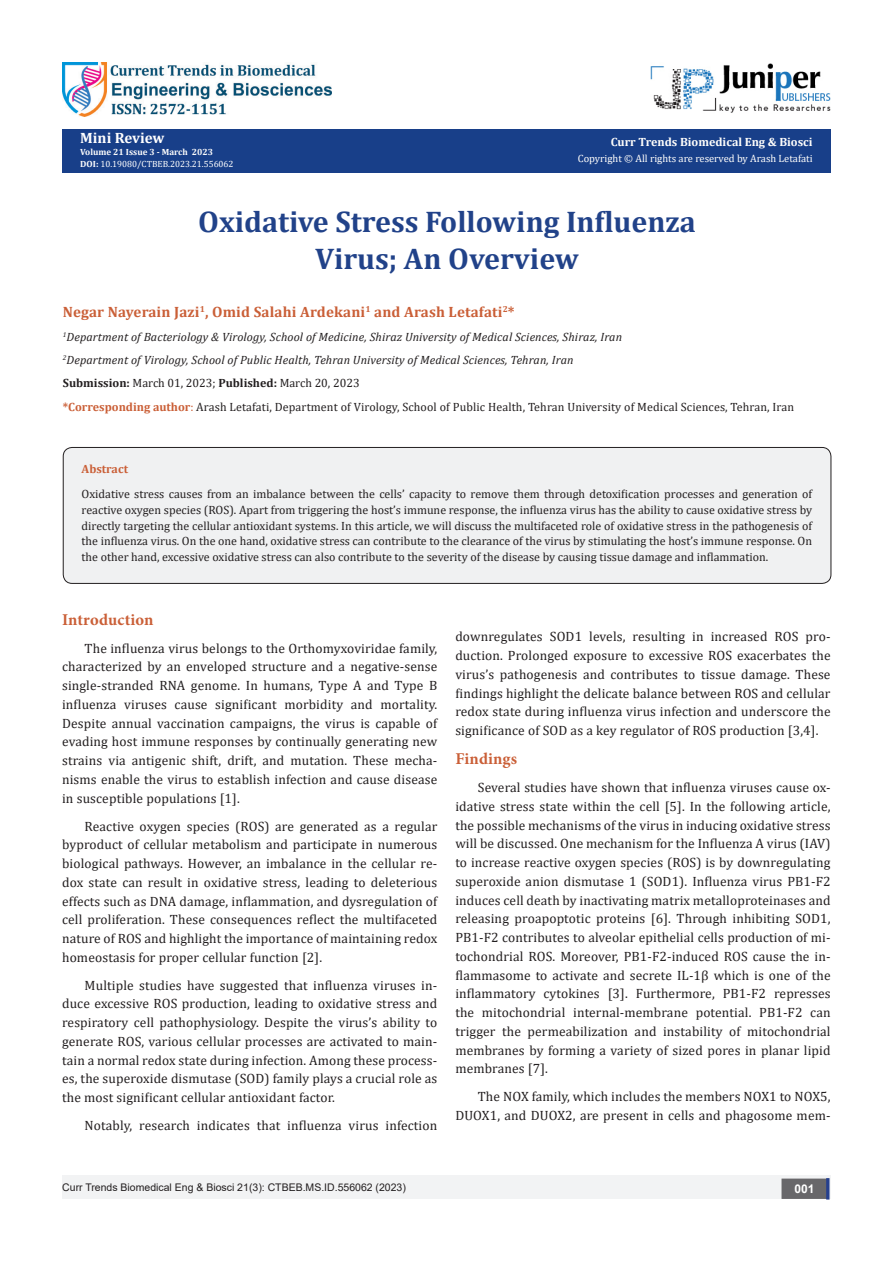
<style>
.page{position:relative;width:893px;height:1263px;background:#fff}
.page>*{position:absolute;margin:0;border:0;box-sizing:border-box;transform-origin:0 0}
.t1{font:700 30px/37.5px "Cambria";color:#214289;text-align:center}
.t2{font:700 16.5px "Minion Pro";letter-spacing:.005em;color:#ca5f37}
.t3{font:700 15px "Cambria";letter-spacing:.01em;color:#ca5f37}
.t4{font:700 15px "Cambria";color:#fff}
.t5{font:13.5px/18.8px "Cambria";letter-spacing:.01em;color:#231f20;text-align:justify}
.List_Paragraph{font:12px/15.8px "Cambria";letter-spacing:.01em;color:#231f20;text-align:justify}
.t6{font:italic 12px "Cambria";letter-spacing:.01em;color:#231f20}
.t7{font:700 12px "Cambria";color:#fffefc}
.t8{font:700 12px "Cambria";color:#ca5f37}
.t9{font:700 12px "Arial";color:#fff}
.t10{font:10.5px "Arial";color:#231f20}
.t11{font:10.5px "Cambria";color:#fffefc}
.t12{font:9px "Cambria";color:#fff}
.t13{font:700 9px "Cambria";color:#fcfcfc}
.s1{font-weight:700;color:#fcfcfc}
.s2{font-weight:700}
.s3{font-weight:700;color:#ca5f37}
.s4{color:#ca5f37}
</style>
<div class="page">
<div style="left:62px;top:129px;width:769px;height:43px;background:#183f89"></div>
<img style="left:651px;top:63px;width:180px;height:50px">
<div style="left:62px;top:1175px;width:495px;height:24px;background:#f2f3f4"></div>
<div style="left:557px;top:1175px;width:274px;height:24px;background:#f2f3f4"></div>
<div style="left:782px;top:1179px;width:45px;height:19px;background:#68676a"></div>
<div style="left:781px;top:1178px;width:46px;height:21px;border:2px solid #68676a"></div>
<div style="left:826px;top:1178px;width:3px;height:21px;background:#253f8e;border:2px solid #253f8e"></div>
<img style="left:62px;top:62px;width:269px;height:55px">
<div style="left:63px;top:447px;width:768px;height:136px;background:#f0f1f2;border-radius:9px"></div>
<div style="left:63px;top:447px;width:768px;height:137px;border:1px solid #231f20;border-radius:9px"></div>
<p class="t4" style="left:80px;top:127px;width:86px">Mini Review</p>
<p class="t13" style="left:80px;top:146px;width:134px">Volume 21 Issue 3 - March 2023</p>
<p class="t12" style="left:80px;top:159px;width:155px"><span class="s1">D</span><span class="s2">OI:</span> 10.19080/CTBEB.2023.21.556062</p>
<p class="t7" style="left:611px;top:134px;width:203px">Curr Trends Biomedical Eng &amp; Biosci</p>
<p class="t11" style="left:578px;top:152px;width:236px">Copyright © All rights are reserved by Arash Letafati</p>
<p class="t1" style="left:198px;top:202px;width:499px">Oxidative Stress Following Influenza<br>Virus; An Overview</p>
<p class="t3" style="left:63px;top:301px;width:453px">Negar Nayerain Jazi<sup>1</sup>, Omid Salahi Ardekani<sup>1</sup> and Arash Letafati<sup>2</sup>*</p>
<p class="t6" style="left:63px;top:328px;width:561px"><sup>1</sup>Department of Bacteriology &amp; Virology, School of Medicine, Shiraz University of Medical Sciences, Shiraz, Iran</p>
<p class="t6" style="left:63px;top:351px;width:512px"><sup>2</sup>Department of Virology, School of Public Health, Tehran University of Medical Sciences, Tehran, Iran</p>
<p class="List_Paragraph" style="left:63px;top:375px;width:298px"><span class="s2">Submission:</span> March 01, 2023; <span class="s2">Published:</span> March 20, 2023</p>
<p class="List_Paragraph" style="left:63px;top:399px;width:733px"><span class="s3">*Corresponding author</span><span class="s4">:</span> Arash Letafati, Department of Virology, School of Public Health, Tehran University of Medical Sciences, Tehran, Iran</p>
<p class="t8" style="left:82px;top:461px;width:48px">Abstract</p>
<p class="List_Paragraph" style="left:82px;top:486px;width:732px">Oxidative stress causes from an imbalance between the cells’ capacity to remove them through detoxification processes and generation of reactive oxygen species (ROS). Apart from triggering the host’s immune response, the influenza virus has the ability to cause oxidative stress by directly targeting the cellular antioxidant systems. In this article, we will discuss the multifaceted role of oxidative stress in the pathogenesis of the influenza virus. On the one hand, oxidative stress can contribute to the clearance of the virus by stimulating the host’s immune response. On the other hand, excessive oxidative stress can also contribute to the severity of the disease by causing tissue damage and inflammation.</p>
<p class="t2" style="left:62px;top:608px;width:93px">Introduction</p>
<p class="t5" style="left:62px;top:639px;width:377px;text-indent:22px">The influenza virus belongs to the Orthomyxoviridae family, characterized by an enveloped structure and a negative-sense single-stranded RNA genome. In humans, Type A and Type B influenza viruses cause significant morbidity and mortality.<br>Despite annual vaccination campaigns, the virus is capable of evading host immune responses by continually generating new strains via antigenic shift, drift, and mutation. These mecha&shy;nisms enable the virus to establish infection and cause disease in susceptible populations [1].</p>
<p class="t5" style="left:62px;top:816px;width:377px;text-indent:22px">Reactive oxygen species (ROS) are generated as a regular byproduct of cellular metabolism and participate in numerous biological pathways. However, an imbalance in the cellular re&shy;dox state can result in oxidative stress, leading to deleterious effects such as DNA damage, inflammation, and dysregulation of cell proliferation. These consequences reflect the multifaceted nature of ROS and highlight the importance of maintaining redox homeostasis for proper cellular function [2].</p>
<p class="t5" style="left:62px;top:975px;width:377px;text-indent:22px">Multiple studies have suggested that influenza viruses in&shy;duce excessive ROS production, leading to oxidative stress and respiratory cell pathophysiology. Despite the virus’s ability to generate ROS, various cellular processes are activated to main&shy;tain a normal redox state during infection. Among these process&shy;es, the superoxide dismutase (SOD) family plays a crucial role as the most significant cellular antioxidant factor.</p>
<p class="t5" style="left:85px;top:1116px;width:354px">Notably, research indicates that influenza virus infection</p>
<p class="t5" style="left:455px;top:627px;width:377px">downregulates SOD1 levels, resulting in increased ROS pro&shy;duction. Prolonged exposure to excessive ROS exacerbates the virus’s pathogenesis and contributes to tissue damage. These findings highlight the delicate balance between ROS and cellular redox state during influenza virus infection and underscore the significance of SOD as a key regulator of ROS production [3,4].</p>
<p class="t2" style="left:455px;top:747px;width:63px">Findings</p>
<p class="t5" style="left:455px;top:778px;width:377px;text-indent:22px">Several studies have shown that influenza viruses cause ox&shy;idative stress state within the cell [5]. In the following article, the possible mechanisms of the virus in inducing oxidative stress will be discussed. One mechanism for the Influenza A virus (IAV) to increase reactive oxygen species (ROS) is by downregulating superoxide anion dismutase 1 (SOD1). Influenza virus PB1-F2 induces cell death by inactivating matrix metalloproteinases and releasing proapoptotic proteins [6]. Through inhibiting SOD1, PB1-F2 contributes to alveolar epithelial cells production of mi&shy;tochondrial ROS. Moreover, PB1-F2-induced ROS cause the in&shy;flammasome to activate and secrete IL-1β which is one of the inflammatory cytokines [3]. Furthermore, PB1-F2 represses the mitochondrial internal-membrane potential. PB1-F2 can trigger the permeabilization and instability of mitochondrial membranes by forming a variety of sized pores in planar lipid membranes [7].</p>
<p class="t5" style="left:455px;top:1087px;width:377px;text-align:right">The NOX family, which includes the members NOX1 to NOX5,<br>DUOX1, and DUOX2, are present in cells and phagosome mem-</p>
<p class="t10" style="left:62px;top:1180px;width:345px">Curr Trends Biomedical Eng &amp; Biosci 21(3): CTBEB.MS.ID.556062 (2023)</p>
<p class="t9" style="left:794px;top:1180px;width:22px">001</p>
</div>
